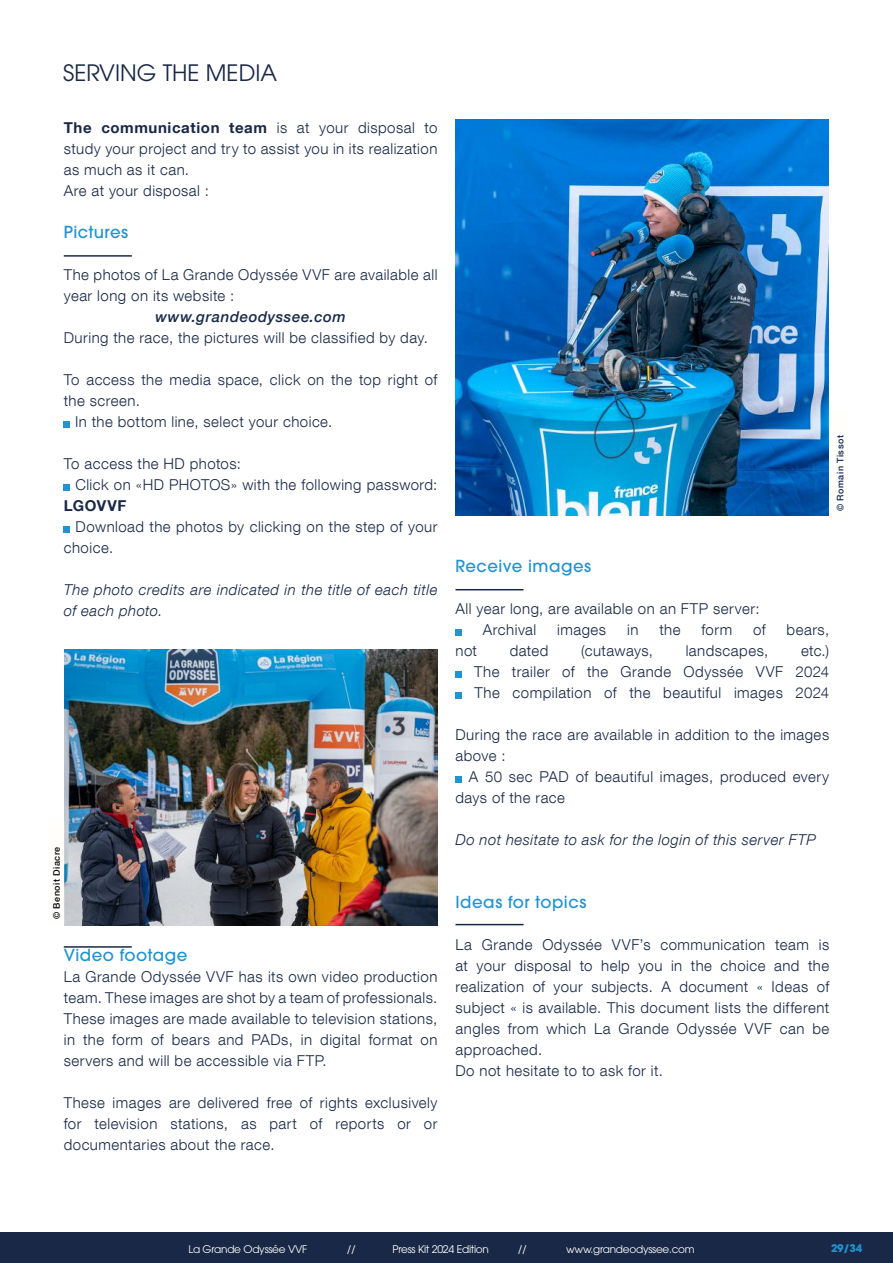
<style>
.page{position:relative;width:893px;height:1263px;background:#fff}
.page>*{position:absolute;margin:0;border:0;box-sizing:border-box;transform-origin:0 0}
.t1{font:22.5px "ITC Avant Garde Pro";color:#192846}
.t2{font:500 16.5px "ITC Avant Garde Pro";letter-spacing:.03em;color:#2193d1}
.t3{font:300 15px/21px "Helvetica Neue LT Com";letter-spacing:.035em;color:#192846}
.t4{font:italic 300 15px/21px "Helvetica Neue LT Com";letter-spacing:.03em;color:#192846}
.t5{font:italic 500 15px "Helvetica Neue LT Com";letter-spacing:.04em;color:#192846}
.t6{font:700 15px "Helvetica Neue LT Com";letter-spacing:.035em;color:#192846}
.t7{font:10.5px "ITC Avant Garde Pro";letter-spacing:-.025em;color:#fff}
.t8{font:700 10.5px "ITC Avant Garde Pro";color:#2193d1}
.t9{font:500 9px "Helvetica Neue LT Com";letter-spacing:.055em;color:#0c2454}
.t10{font:500 9px "Helvetica Neue LT Com";letter-spacing:.055em;color:#000}
.s1{font-weight:700}
</style>
<div class="page">
<div style="left:0;top:1232px;width:893px;height:31px;background:#192846"></div>
<img style="left:455px;top:119px;width:373px;height:396px">
<div style="left:455px;top:629px;width:7px;height:6px;background:#2193d1"></div>
<div style="left:455px;top:671px;width:7px;height:6px;background:#2193d1"></div>
<div style="left:455px;top:692px;width:7px;height:6px;background:#2193d1"></div>
<div style="left:455px;top:776px;width:7px;height:6px;background:#2193d1"></div>
<svg style="left:64px;top:421px;width:6px;height:6px"></svg>
<svg style="left:64px;top:484px;width:6px;height:6px"></svg>
<svg style="left:64px;top:526px;width:6px;height:6px"></svg>
<img style="left:65px;top:649px;width:372px;height:277px">
<hr style="left:64px;top:255px;width:68px;height:2px;background:#192846">
<hr style="left:455px;top:589px;width:68px;height:1px;background:#192846">
<hr style="left:455px;top:924px;width:68px;height:1px;background:#192846">
<hr style="left:64px;top:946px;width:68px;height:2px;background:#192846">
<div style="left:833px;top:412px;width:16px;height:103px;background:#fffefb"></div>
<div style="left:49px;top:821px;width:16px;height:103px;background:#fffefb"></div>
<h1 class="t1" style="left:63px;top:59px;width:215px">SERVING THE MEDIA</h1>
<p class="t3" style="left:64px;top:117px;width:375px"><span class="s1">The communication team</span> is at your disposal to study your project and try to assist you in its realization as much as it can.<br>Are at your disposal :</p>
<p class="t2" style="left:64px;top:222px;width:66px">Pictures</p>
<p class="t3" style="left:64px;top:264px;width:375px">The photos of La Grande Odyssée VVF are available all year long on its website :</p>
<p class="t5" style="left:155px;top:308px;width:192px">www.grandeodyssee.com</p>
<p class="t3" style="left:64px;top:327px;width:366px">During the race, the pictures will be classified by day.</p>
<p class="t3" style="left:64px;top:369px;width:375px">To access the media space, click on the top right of</p>
<p class="t3" style="left:64px;top:390px;width:78px">the screen.</p>
<p class="t3" style="left:75px;top:411px;width:259px">In the bottom line, select your choice.</p>
<p class="t3" style="left:75px;top:453px;width:364px;text-indent:-12px">To access the HD photos:<br>Click on «HD PHOTOS» with the following password:</p>
<p class="t6" style="left:64px;top:496px;width:64px">LGOVVF</p>
<p class="t3" style="left:64px;top:516px;width:375px;text-indent:12px">Download the photos by clicking on the step of your choice.</p>
<p class="t4" style="left:64px;top:579px;width:375px">The photo credits are indicated in the title of each title of each photo.</p>
<p class="t10" style="left:51px;top:919px;width:74px;rotate:-90deg">© Benoit Diacre</p>
<p class="t2" style="left:64px;top:945px;width:125px">Video footage</p>
<p class="t3" style="left:64px;top:966px;width:375px;text-align:justify">La Grande Odyssée VVF has its own video production team. These images are shot by a team of professionals.<br>These images are made available to television stations, in the form of bears and PADs, in digital format on servers and will be accessible via FTP.</p>
<p class="t3" style="left:64px;top:1092px;width:375px;text-align:justify">These images are delivered free of rights exclusively for television stations, as part of reports or or documentaries about the race.</p>
<p class="t9" style="left:835px;top:511px;width:77px;rotate:-90deg">© Romain Tissot</p>
<p class="t2" style="left:455px;top:556px;width:137px">Receive images</p>
<p class="t3" style="left:483px;top:598px;width:278px;text-indent:-27px">All year long, are available on an FTP server:<br>Archival</p>
<p class="t3" style="left:557px;top:619px;width:50px">images</p>
<p class="t3" style="left:627px;top:619px;width:13px">in</p>
<p class="t3" style="left:659px;top:619px;width:23px">the</p>
<p class="t3" style="left:701px;top:619px;width:32px">form</p>
<p class="t3" style="left:753px;top:619px;width:14px">of</p>
<p class="t3" style="left:786px;top:619px;width:44px">bears,</p>
<p class="t3" style="left:474px;top:640px;width:356px;text-align:justify;text-indent:327px">etc.)<br>The trailer of the Grande Odyssée VVF 2024<br>The compilation of the beautiful images 2024</p>
<p class="t3" style="left:455px;top:724px;width:375px">During the race are available in addition to the images above :</p>
<p class="t3" style="left:455px;top:766px;width:375px;text-indent:13px">A 50 sec PAD of beautiful images, produced every days of the race</p>
<p class="t4" style="left:455px;top:829px;width:362px">Do not hesitate to ask for the login of this server FTP</p>
<p class="t3" style="left:455px;top:640px;width:23px">not</p>
<p class="t3" style="left:510px;top:640px;width:40px">dated</p>
<p class="t3" style="left:581px;top:640px;width:73px">(cutaways,</p>
<p class="t3" style="left:686px;top:640px;width:84px">landscapes,</p>
<p class="t2" style="left:455px;top:892px;width:132px">Ideas for topics</p>
<p class="t3" style="left:455px;top:934px;width:375px">La Grande Odyssée VVF’s communication team is at your disposal to help you in the choice and the realization of your subjects. A document « Ideas of subject « is available. This document lists the different angles from which La Grande Odyssée VVF can be approached.<br>Do not hesitate to to ask for it.</p>
<p class="t7" style="left:188px;top:1242px;width:120px">La Grande Odyssée VVF</p>
<p class="t7" style="left:347px;top:1242px;width:10px">//</p>
<p class="t7" style="left:392px;top:1242px;width:98px">Press Kit 2024 Edition</p>
<p class="t7" style="left:518px;top:1242px;width:10px">//</p>
<p class="t7" style="left:566px;top:1242px;width:130px">www.grandeodyssee.com</p>
<p class="t8" style="left:831px;top:1241px;width:33px">29/34</p>
</div>
